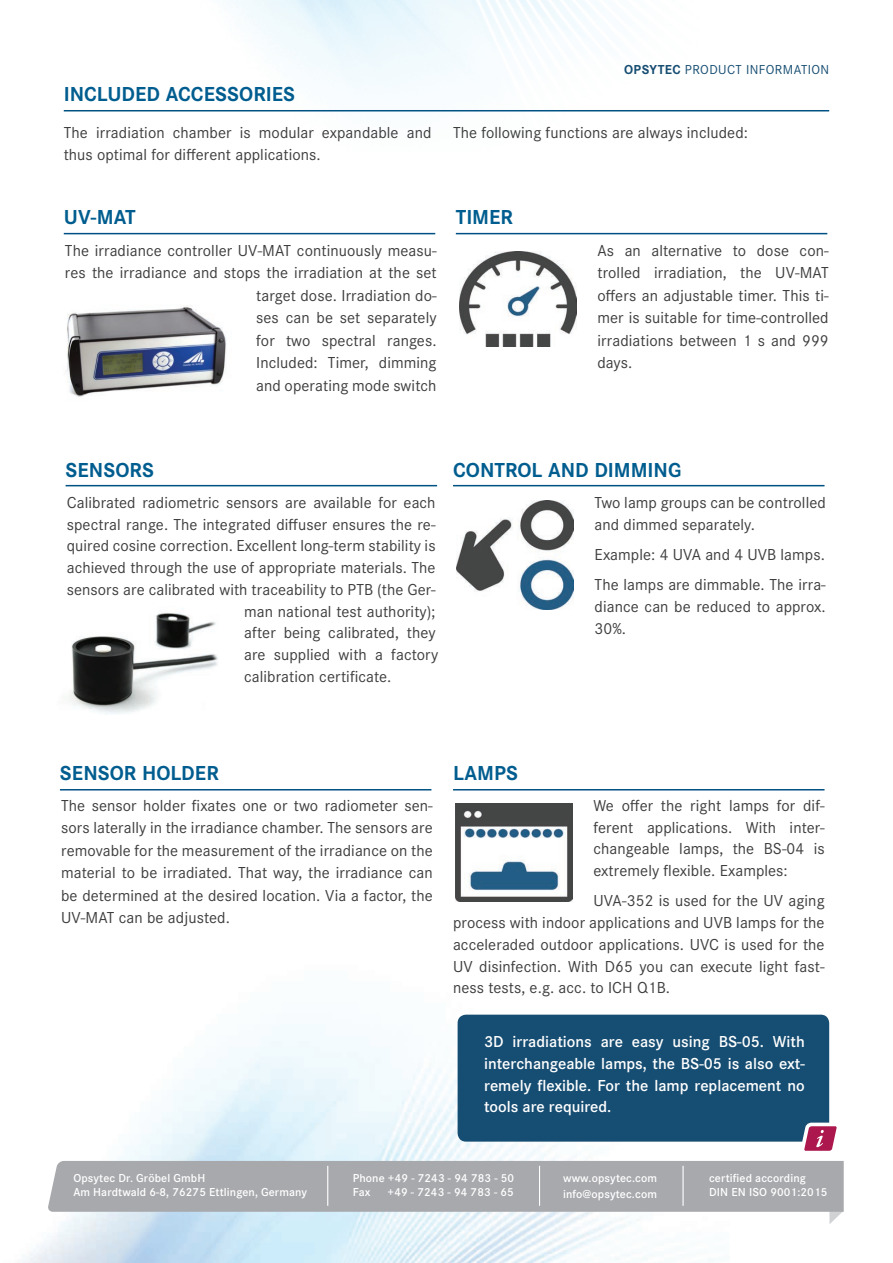
<style>
.page{position:relative;width:893px;height:1263px;background:#fff}
.page>*{position:absolute;margin:0;border:0;box-sizing:border-box;transform-origin:0 0}
.t1{font:700 21px "Corporate S";color:#005d8f}
.t2{font:16.5px/22.5px "Corporate S";letter-spacing:.005em;color:#3e3e3f}
.t3{font:600 16.5px/21.8px "Corporate S";color:#fff;text-align:justify}
.t4{font:13.5px "Corporate S";letter-spacing:.03em;color:#164d72}
.t5{font:600 12px/14.4px "Corporate S";letter-spacing:.01em;color:#fff}
.s1{font-weight:700}
</style>
<div class="page">
<img style="left:22px;top:831px;width:708px;height:432px">
<img style="left:63px;top:0;width:743px;height:322px">
<hr style="left:64px;top:110px;width:765px;height:1px;background:#005285">
<img style="left:63px;top:298px;width:172px;height:99px">
<hr style="left:64px;top:233px;width:371px;height:1px;background:#005285">
<img style="left:460px;top:252px;width:116px;height:94px">
<hr style="left:456px;top:233px;width:371px;height:1px;background:#005285">
<img style="left:457px;top:501px;width:116px;height:108px">
<hr style="left:453px;top:485px;width:371px;height:1px;background:#005285">
<img style="left:69px;top:613px;width:149px;height:101px">
<hr style="left:66px;top:485px;width:371px;height:1px;background:#005285">
<hr style="left:60px;top:789px;width:371px;height:1px;background:#005285">
<img style="left:456px;top:803px;width:116px;height:98px">
<hr style="left:453px;top:789px;width:371px;height:1px;background:#005285">
<div style="left:458px;top:1015px;width:371px;height:126px;background:#164d72;border-radius:9px"></div>
<svg style="left:48px;top:1121px;width:796px;height:103px"></svg>
<p class="t1" style="left:64px;top:82px;width:58px">INCLUDED</p>
<p class="t1" style="left:166px;top:82px;width:14px">ACCESSOR</p>
<p class="t1" style="left:266px;top:82px;width:18px">IES</p>
<p class="t2" style="left:64px;top:122px;width:369px;line-height:21.8px">The irradiation chamber is modular expandable and thus optimal for different applications.</p>
<p class="t4" style="left:624px;top:62px;width:207px"><span class="s1">OPSYTEC</span> Product Information</p>
<p class="t2" style="left:453px;top:122px;width:296px">The following functions are always included:</p>
<p class="t1" style="left:64px;top:205px;width:74px">UV-MAT</p>
<p class="t2" style="left:65px;top:239px;width:373px;text-align:right">The irradiance controller UV-MAT continuously measu&shy;res the irradiance and stops the irradiation at the set target dose. Irradiation do-<br>ses can be set separately<br>for two spectral ranges.<br>Included: Timer, dimming<br>and operating mode switch</p>
<p class="t1" style="left:456px;top:205px;width:59px">TIMER</p>
<p class="t2" style="left:597px;top:239px;width:233px;text-align:justify">As an alternative to dose con&shy;trolled irradiation, the UV-MAT offers an adjustable timer. This ti&shy;mer is suitable for time-controlled irradiations between 1 s and 999 days.</p>
<p class="t1" style="left:66px;top:457px;width:52px">SENSORS</p>
<p class="t2" style="left:67px;top:491px;width:370px">Calibrated radiometric sensors are available for each</p>
<p class="t2" style="left:67px;top:513px;width:370px">spectral range. The integrated diffuser ensures the re-</p>
<p class="t2" style="left:67px;top:535px;width:370px">quired cosine correction. Excellent long-term stability is</p>
<p class="t2" style="left:67px;top:556px;width:370px">achieved through the use of appropriate materials. The</p>
<p class="t2" style="left:67px;top:578px;width:370px">sensors are calibrated with traceability to PTB (the Ger-</p>
<p class="t2" style="left:244px;top:600px;width:193px">man national test authority);</p>
<p class="t2" style="left:244px;top:622px;width:193px">after being calibrated, they</p>
<p class="t2" style="left:244px;top:643px;width:196px">are supplied with a factory</p>
<p class="t2" style="left:244px;top:665px;width:149px">calibration certificate.</p>
<p class="t1" style="left:453px;top:457px;width:230px">CONTROL AND DIMM ING</p>
<p class="t2" style="left:595px;top:492px;width:233px;line-height:21.8px">Two lamp groups can be controlled and dimmed separately.</p>
<p class="t2" style="left:595px;top:539px;width:233px;line-height:30.3px">Example: 4 UVA and 4 UVB lamps.<br>The lamps are dimmable. The irra-</p>
<p class="t2" style="left:595px;top:596px;width:233px;line-height:21.8px">diance can be reduced to approx.<br>30%.</p>
<p class="t1" style="left:60px;top:760px;width:160px">SENSOR HOLDER</p>
<p class="t2" style="left:61px;top:794px;width:373px;text-align:justify">The sensor holder fixates one or two radiometer sen&shy;sors laterally in the irradiance chamber. The sensors are removable for the measurement of the irradiance on the material to be irradiated. That way, the irradiance can be determined at the desired location. Via a factor, the UV-MAT can be adjusted.</p>
<p class="t1" style="left:453px;top:760px;width:14px">LAMP</p>
<p class="t1" style="left:506px;top:760px;width:13px">S</p>
<p class="t2" style="left:593px;top:795px;width:233px;line-height:21.8px;text-align:justify">We offer the right lamps for dif&shy;ferent applications. With inter&shy;changeable lamps, the BS-04 is extremely flexible. Examples:</p>
<p class="t2" style="left:453px;top:890px;width:373px;line-height:21.8px;text-align:justify;text-indent:140px">UVA-352 is used for the UV aging process with indoor applications and UVB lamps for the acceleraded outdoor applications. UVC is used for the UV disinfection. With D65 you can execute light fast&shy;ness tests, e.g. acc. to ICH Q1B.</p>
<p class="t3" style="left:484px;top:1031px;width:322px">3D irradiations are easy using BS-05. With interchangeable lamps, the BS-05 is also ext&shy;remely flexible. For the lamp replacement no tools are required.</p>
<p class="t5" style="left:73px;top:1171px;width:235px">Opsytec Dr. Gröbel GmbH<br>Am Hardtwald 6-8, 76275 Ettlingen, Germany</p>
<p class="t5" style="left:353px;top:1171px;width:163px">Phone +49 - 7243 - 94 783 - 50<br>Fax</p>
<p class="t5" style="left:388px;top:1185px;width:128px">+49 - 7243 - 94 783 - 65</p>
<p class="t5" style="left:563px;top:1170px;width:96px;line-height:16.2px">www.opsytec.com info@opsytec.com</p>
<p class="t5" style="left:709px;top:1171px;width:120px">certified according<br>DIN EN ISO 9001:2015</p>
</div>
